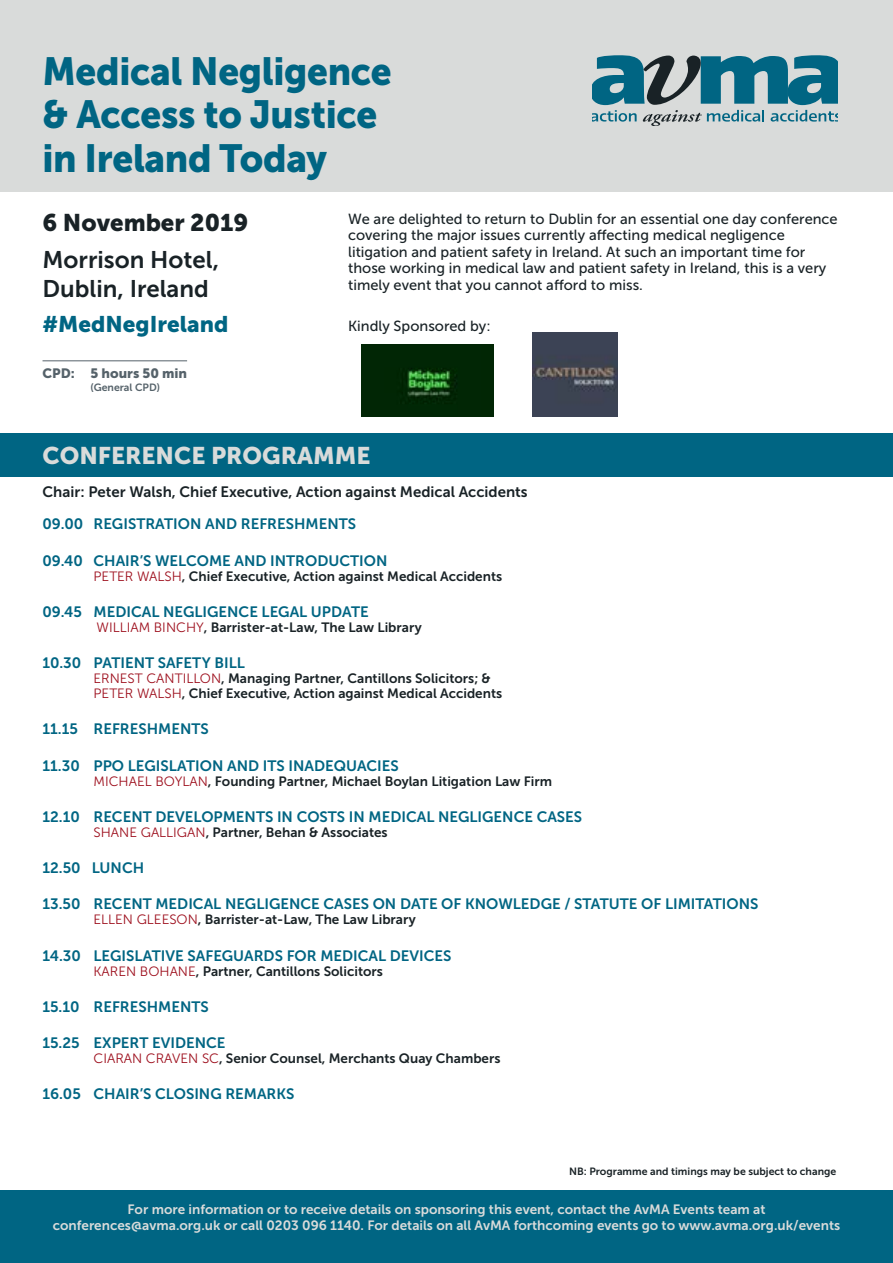
<style>
.page{position:relative;width:893px;height:1263px;background:#fff}
.page>*{position:absolute;margin:0;border:0;box-sizing:border-box;transform-origin:0 0}
.t1{font:39px/43.5px "Museo Sans 900";letter-spacing:-.01em;color:#006583;scale:.95 1}
.t2{font:24px/28.8px "Museo Sans 700";color:#192226}
.t3{font:24px "Museo Sans 900";color:#d9dbda}
.t4{font:24px "Museo Sans 900";color:#192226}
.t5{font:22.5px "Museo Sans 900";color:#006583}
.t6{font:15px "Museo Sans 700";color:#006583}
.t7{font:15px "Museo Sans 700";color:#192226}
.t8{font:14.7px/16.5px "Museo Sans 500";color:#192226}
.t9{font:13.5px/15px "Museo Sans 700";color:#192226}
.t10{font:13.5px/16.2px "Museo Sans 700";color:#d9dbda;text-align:center}
.t11{font:13.5px "Museo Sans 900";color:#55626a}
.t12{font:10.5px "Museo Sans 700";color:#192226}
.t13{font:10.5px "Museo Sans 700";color:#55626a}
.s1{font-family:"Museo Sans 300";color:#9d0e1c}
</style>
<div class="page">
<div style="left:0;top:0;width:893px;height:191px;background:#d9dbda"></div>
<svg style="left:592px;top:55px;width:246px;height:71px"></svg>
<div style="left:0;top:1191px;width:893px;height:72px;background:#006583"></div>
<div style="left:0;top:434px;width:893px;height:43px;background:#006583"></div>
<hr style="left:43px;top:360px;width:144px;height:1px;background:#55626a">
<img style="left:533px;top:332px;width:84px;height:85px">
<img style="left:361px;top:344px;width:132px;height:73px">
<h1 class="t1" style="left:43px;top:49px;width:369px">Medical Negligence &amp; Access to Justice in Ireland Today</h1>
<p class="t8" style="left:348px;top:210px;width:491px">We are delighted to return to Dublin for an essential one day conference covering the major issues currently affecting medical negligence litigation and patient safety in Ireland. At such an important time for those working in medical law and patient safety in Ireland, this is a very timely event that you cannot afford to miss.</p>
<p class="t8" style="left:348px;top:318px;width:144px">Kindly Sponsored by:</p>
<h2 class="t4" style="left:43px;top:209px;width:207px">6 November 2019</h2>
<h2 class="t2" style="left:43px;top:245px;width:178px">Morrison Hotel,<br>Dublin, Ireland</h2>
<h3 class="t5" style="left:43px;top:312px;width:187px">#MedNegIreland</h3>
<p class="t11" style="left:43px;top:366px;width:146px">CPD: 5 hours 50 min</p>
<p class="t13" style="left:91px;top:381px;width:71px">(General CPD)</p>
<h2 class="t3" style="left:43px;top:442px;width:329px">CONFERENCE PROGRAMME</h2>
<p class="t7" style="left:43px;top:483px;width:487px">Chair: Peter Walsh, Chief Executive, Action against Medical Accidents</p>
<p class="t6" style="left:43px;top:516px;width:315px">09.00 REGISTRATION AND REFRESHMENTS</p>
<p class="t6" style="left:43px;top:552px;width:346px">09.40 CHAIR’S WELCOME AND INTRODUCTION</p>
<p class="t9" style="left:94px;top:568px;width:410px"><span class="s1">PETER WALSH</span>, Chief Executive, Action against Medical Accidents</p>
<p class="t6" style="left:43px;top:603px;width:328px">09.45 MEDICAL NEGLIGENCE LEGAL UPDATE</p>
<p class="t9" style="left:97px;top:620px;width:327px"><span class="s1">WILLIAM BINCHY</span>, Barrister-at-Law, The Law Library</p>
<p class="t6" style="left:43px;top:654px;width:204px">10.30 PATIENT SAFETY BILL</p>
<p class="t9" style="left:94px;top:671px;width:410px"><span class="s1">ERNEST CANTILLON</span>, Managing Partner, Cantillons Solicitors; &amp;<br><span class="s1">PETER WALSH</span>, Chief Executive, Action against Medical Accidents</p>
<p class="t6" style="left:43px;top:721px;width:168px">11.15 REFRESHMENTS</p>
<p class="t6" style="left:43px;top:757px;width:358px">11.30 PPO LEGISLATION AND ITS INADEQUACIES</p>
<p class="t9" style="left:94px;top:773px;width:460px"><span class="s1">MICHAEL BOYLAN</span>, Founding Partner, Michael Boylan Litigation Law Firm</p>
<p class="t6" style="left:43px;top:808px;width:541px">12.10 RECENT DEVELOPMENTS IN COSTS IN MEDICAL NEGLIGENCE CASES</p>
<p class="t9" style="left:94px;top:825px;width:296px"><span class="s1">SHANE GALLIGAN</span>, Partner, Behan &amp; Associates</p>
<p class="t6" style="left:43px;top:859px;width:103px">12.50 LUNCH</p>
<p class="t6" style="left:43px;top:896px;width:717px">13.50 RECENT MEDICAL NEGLIGENCE CASES ON DATE OF KNOWLEDGE / STATUTE OF LIMITATIONS</p>
<p class="t9" style="left:94px;top:912px;width:324px"><span class="s1">ELLEN GLEESON</span>, Barrister-at-Law, The Law Library</p>
<p class="t6" style="left:43px;top:947px;width:411px">14.30 LEGISLATIVE SAFEGUARDS FOR MEDICAL DEVICES</p>
<p class="t9" style="left:94px;top:963px;width:291px"><span class="s1">KAREN BOHANE</span>, Partner, Cantillons Solicitors</p>
<p class="t6" style="left:43px;top:998px;width:168px">15.10 REFRESHMENTS</p>
<p class="t6" style="left:43px;top:1035px;width:184px">15.25 EXPERT EVIDENCE</p>
<p class="t9" style="left:94px;top:1051px;width:408px"><span class="s1">CIARAN CRAVEN SC</span>, Senior Counsel, Merchants Quay Chambers</p>
<p class="t6" style="left:43px;top:1086px;width:253px">16.05 CHAIR’S CLOSING REMARKS</p>
<p class="t12" style="left:569px;top:1165px;width:269px">NB: Programme and timings may be subject to change</p>
<p class="t10" style="left:53px;top:1201px;width:789px">For more information or to receive details on sponsoring this event, contact the AvMA Events team at conferences@avma.org.uk or call 0203 096 1140. For details on all AvMA forthcoming events go to www.avma.org.uk/events</p>
</div>
